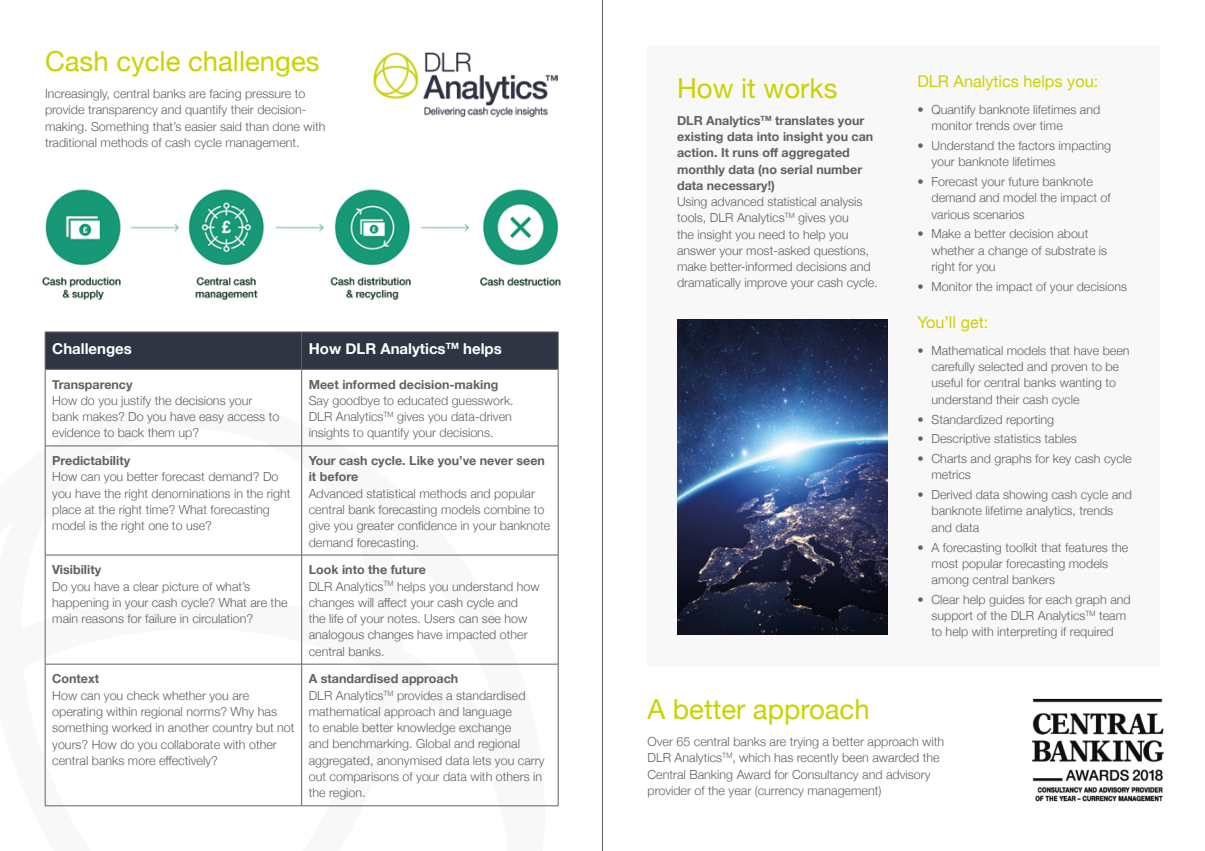
<style>
.page{position:relative;width:1205px;height:851px;background:#fff}
.page>*{position:absolute;margin:0;border:0;box-sizing:border-box;transform-origin:0 0}
.t1{font:27.5px "Helvetica Neue";color:#cad200}
.t2{font:16.25px "Helvetica Neue";color:#cad200}
.t3{font:700 15px "Helvetica Neue";color:#fff}
.t4{font:300 12.5px/16.2px "Helvetica Neue";color:#616160}
.t5{font:700 12.5px/16.2px "Helvetica Neue";color:#616160}
.s1{font-weight:700}
</style>
<div class="page">
<img style="left:42px;top:189px;width:519px;height:112px">
<div style="left:647px;top:45px;width:513px;height:621px;background:#f9f8f8"></div>
<img style="left:677px;top:319px;width:210px;height:315px">
<svg style="left:44px;top:399px;width:501px;height:408px"></svg>
<div style="left:46px;top:333px;width:512px;height:36px;background:#2f3543"></div>
<hr style="left:45px;top:332px;width:257px;height:1px;background:#616160">
<hr style="left:45px;top:332px;width:1px;height:37px;background:#616160">
<hr style="left:302px;top:332px;width:256px;height:1px;background:#616160">
<hr style="left:301px;top:332px;width:1px;height:37px;background:#616160">
<hr style="left:558px;top:332px;width:1px;height:37px;background:#616160">
<hr style="left:45px;top:369px;width:257px;height:1px;background:#616160">
<hr style="left:45px;top:369px;width:1px;height:76px;background:#616160">
<hr style="left:302px;top:369px;width:256px;height:1px;background:#616160">
<hr style="left:301px;top:369px;width:1px;height:76px;background:#616160">
<hr style="left:558px;top:369px;width:1px;height:76px;background:#616160">
<hr style="left:45px;top:445px;width:257px;height:1px;background:#616160">
<hr style="left:45px;top:446px;width:1px;height:108px;background:#616160">
<hr style="left:302px;top:445px;width:256px;height:1px;background:#616160">
<hr style="left:301px;top:446px;width:1px;height:108px;background:#616160">
<hr style="left:558px;top:446px;width:1px;height:108px;background:#616160">
<hr style="left:45px;top:554px;width:257px;height:1px;background:#616160">
<hr style="left:45px;top:555px;width:1px;height:109px;background:#616160">
<hr style="left:302px;top:554px;width:256px;height:1px;background:#616160">
<hr style="left:301px;top:555px;width:1px;height:109px;background:#616160">
<hr style="left:558px;top:555px;width:1px;height:109px;background:#616160">
<hr style="left:45px;top:663px;width:257px;height:1px;background:#616160">
<hr style="left:45px;top:664px;width:1px;height:141px;background:#616160">
<hr style="left:302px;top:663px;width:256px;height:1px;background:#616160">
<hr style="left:301px;top:664px;width:1px;height:141px;background:#616160">
<hr style="left:558px;top:664px;width:1px;height:141px;background:#616160">
<hr style="left:45px;top:805px;width:257px;height:1px;background:#616160">
<hr style="left:302px;top:805px;width:256px;height:1px;background:#616160">
<img style="left:373px;top:53px;width:184px;height:63px">
<img style="left:1032px;top:698px;width:132px;height:104px">
<hr style="left:602px;top:0;width:1px;height:850px;background:#616160">
<h1 class="t1" style="left:45px;top:42px;width:276px">Cash cycle challenges</h1>
<p class="t4" style="left:45px;top:85px;width:282px">Increasingly, central banks are facing pressure to provide transparency and quantify their decision&shy;making. Something that’s easier said than done with traditional methods of cash cycle management.</p>
<p class="t3" style="left:52px;top:336px;width:81px">Challenges</p>
<p class="t3" style="left:309px;top:336px;width:194px">How DLR Analytics<sup>TM</sup> helps</p>
<p class="t5" style="left:52px;top:376px;width:82px">Transparency</p>
<p class="t4" style="left:52px;top:391px;width:229px">How do you justify the decisions your bank makes? Do you have easy access to evidence to back them up?</p>
<p class="t5" style="left:309px;top:376px;width:191px">Meet informed decision-making</p>
<p class="t4" style="left:309px;top:391px;width:206px">Say goodbye to educated guesswork.<br>DLR Analytics<sup>TM</sup> gives you data-driven insights to quantify your decisions.</p>
<p class="t5" style="left:52px;top:453px;width:79px">Predictability</p>
<p class="t4" style="left:52px;top:468px;width:240px">How can you better forecast demand? Do you have the right denominations in the right place at the right time? What forecasting model is the right one to use?</p>
<p class="t5" style="left:52px;top:562px;width:51px">Visibility</p>
<p class="t4" style="left:52px;top:577px;width:237px">Do you have a clear picture of what’s happening in your cash cycle? What are the main reasons for failure in circulation?</p>
<p class="t5" style="left:52px;top:671px;width:48px">Context</p>
<p class="t4" style="left:52px;top:686px;width:244px">How can you check whether you are operating within regional norms? Why has something worked in another country but not yours? How do you collaborate with other central banks more effectively?</p>
<p class="t5" style="left:309px;top:453px;width:238px">Your cash cycle. Like you’ve never seen it before</p>
<p class="t4" style="left:309px;top:484px;width:243px">Advanced statistical methods and popular central bank forecasting models combine to give you greater confidence in your banknote demand forecasting.</p>
<p class="t4" style="left:309px;top:560px;width:232px"><span class="s1">Look into the future<br></span>DLR Analytics<sup>TM</sup> helps you understand how changes will affect your cash cycle and<br>the life of your notes. Users can see how analogous changes have impacted other central banks.</p>
<p class="t4" style="left:309px;top:669px;width:237px"><span class="s1">A standardised approach<br></span>DLR Analytics<sup>TM</sup> provides a standardised mathematical approach and language<br>to enable better knowledge exchange<br>and benchmarking. Global and regional aggregated, anonymised data lets you carry out comparisons of your data with others in the region.</p>
<h1 class="t1" style="left:677px;top:68px;width:162px">How it works</h1>
<p class="t5" style="left:677px;top:112px;width:198px">DLR Analytics<sup>TM</sup> translates your existing data into insight you can action. It runs off aggregated monthly data (no serial number data necessary!)</p>
<p class="t4" style="left:677px;top:192px;width:202px">Using advanced statistical analysis tools, DLR Analytics<sup>TM</sup> gives you<br>the insight you need to help you answer your most-asked questions, make better-informed decisions and dramatically improve your cash cycle.</p>
<h2 class="t2" style="left:917px;top:70px;width:182px">DLR Analytics helps you:</h2>
<p class="t4" style="left:931px;top:100px;width:170px;text-indent:-14px">• Quantify banknote lifetimes and monitor trends over time</p>
<p class="t4" style="left:931px;top:136px;width:181px;text-indent:-14px">• Understand the factors impacting your banknote lifetimes</p>
<p class="t4" style="left:931px;top:173px;width:181px;text-indent:-14px">• Forecast your future banknote demand and model the impact of various scenarios</p>
<p class="t4" style="left:931px;top:225px;width:177px;text-indent:-14px">• Make a better decision about whether a change of substrate is right for you</p>
<p class="t4" style="left:917px;top:277px;width:211px">• Monitor the impact of your decisions</p>
<h2 class="t2" style="left:917px;top:310px;width:73px">You’ll get:</h2>
<p class="t4" style="left:931px;top:341px;width:200px;text-indent:-14px">• Mathematical models that have been carefully selected and proven to be useful for central banks wanting to understand their cash cycle</p>
<p class="t4" style="left:917px;top:410px;width:138px">• Standardized reporting</p>
<p class="t4" style="left:917px;top:430px;width:161px">• Descriptive statistics tables</p>
<p class="t4" style="left:931px;top:449px;width:202px;text-indent:-14px">• Charts and graphs for key cash cycle metrics</p>
<p class="t4" style="left:931px;top:485px;width:202px;text-indent:-14px">• Derived data showing cash cycle and banknote lifetime analytics, trends and data</p>
<p class="t4" style="left:931px;top:538px;width:198px;text-indent:-14px">• A forecasting toolkit that features the most popular forecasting models among central bankers</p>
<p class="t4" style="left:931px;top:590px;width:201px;text-indent:-14px">• Clear help guides for each graph and support of the DLR Analytics<sup>TM</sup> team to help with interpreting if required</p>
<h1 class="t1" style="left:647px;top:689px;width:224px">A better approach</h1>
<p class="t4" style="left:647px;top:732px;width:298px">Over 65 central banks are trying a better approach with DLR Analytics<sup>TM</sup>, which has recently been awarded the Central Banking Award for Consultancy and advisory provider of the year (currency management)</p>
</div>
